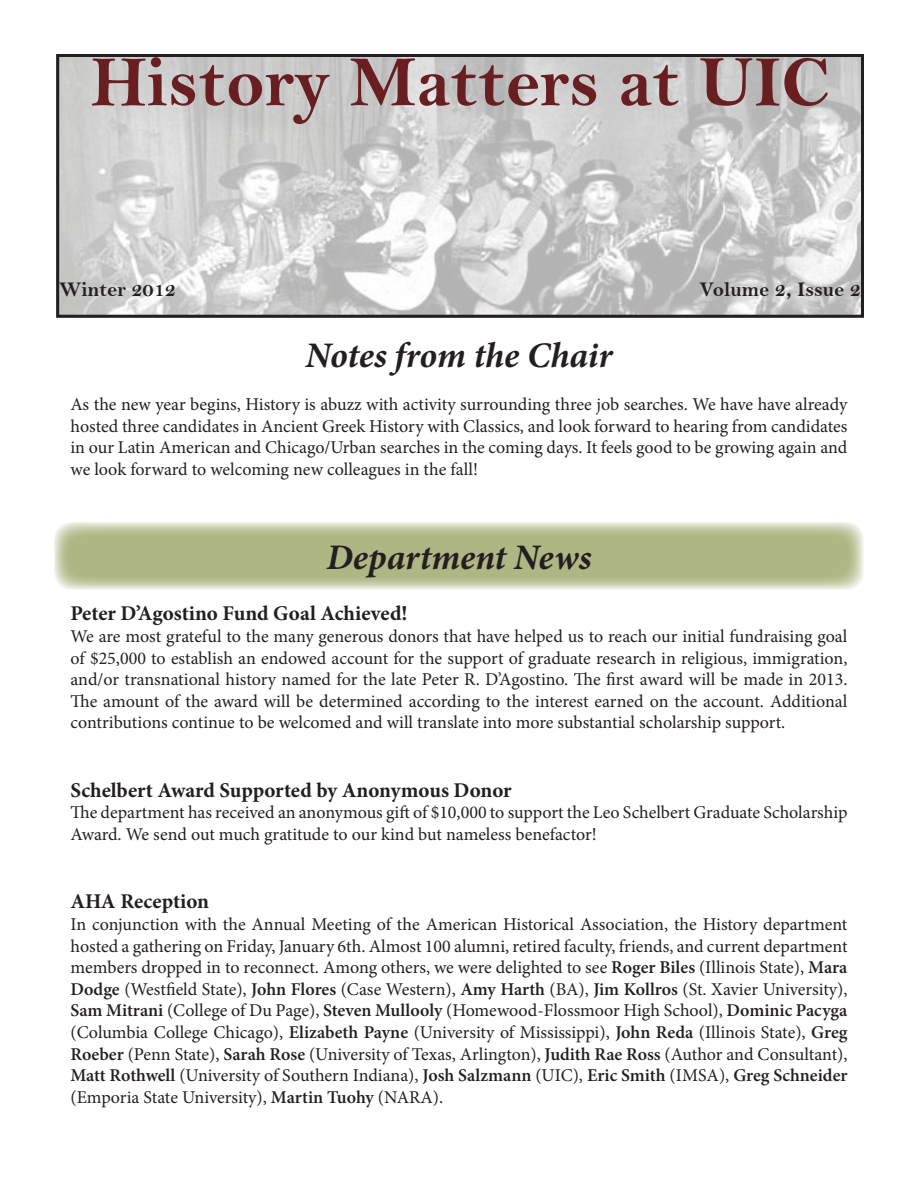
<style>
.page{position:relative;width:918px;height:1188px;background:#fff}
.page>*{position:absolute;margin:0;border:0;box-sizing:border-box;transform-origin:0 0}
.t1{font:72px "Bell MT Bold";color:#691f21}
.t2{font:italic 700 36px "Minion Pro";letter-spacing:-.005em;color:#231f20}
.t3{font:700 21px "Minion Pro";color:#231f20}
.t4{font:21px "Bell MT Bold";color:#231f20}
.t5{font:18px/21.6px "Minion Pro";letter-spacing:-.005em;color:#231f20;text-align:justify}
.s1{font-weight:600}
</style>
<div class="page">
<img style="left:61px;top:58px;width:799px;height:256px">
<div style="left:56px;top:54px;width:808px;height:264px;border:3px solid #231f20"></div>
<svg style="left:54px;top:522px;width:810px;height:68px;fill:#aeb684"></svg>
<p class="t1" style="left:91px;top:39px;width:740px">History Matters at UIC</p>
<p class="t4" style="left:59px;top:277px;width:118px">Winter 2012</p>
<p class="t4" style="left:700px;top:277px;width:163px">Volume 2, Issue 2</p>
<p class="t2" style="left:306px;top:330px;width:308px">Notes from the Chair</p>
<p class="t5" style="left:70px;top:394px;width:778px">As the new year begins, History is abuzz with activity surrounding three job searches. We have have already hosted three candidates in Ancient Greek History with Classics, and look forward to hearing from candidates in our Latin American and Chicago/Urban searches in the coming days. It feels good to be growing again and we look forward to welcoming new colleagues in the fall!</p>
<h2 class="t2" style="left:326px;top:532px;width:267px">Department News</h2>
<p class="t3" style="left:70px;top:599px;width:339px">Peter D’Agostino Fund Goal Achieved!</p>
<p class="t5" style="left:70px;top:625px;width:779px">We are most grateful to the many generous donors that have helped us to reach our initial fundraising goal of $25,000 to establish an endowed account for the support of graduate research in religious, immigration, and/or transnational history named for the late Peter R. D’Agostino. The first award will be made in 2013.<br>The amount of the award will be determined according to the interest earned on the account. Additional contributions continue to be welcomed and will translate into more substantial scholarship support.</p>
<p class="t3" style="left:70px;top:775px;width:443px">Schelbert Award Supported by Anonymous Donor</p>
<p class="t5" style="left:70px;top:802px;width:778px">The department has received an anonymous gift of $10,000 to support the Leo Schelbert Graduate Scholarship<br>Award. We send out much gratitude to our kind but nameless benefactor!</p>
<p class="t3" style="left:70px;top:887px;width:140px">AHA Reception</p>
<p class="t5" style="left:70px;top:913px;width:779px">In conjunction with the Annual Meeting of the American Historical Association, the History department hosted a gathering on Friday, January 6th. Almost 100 alumni, retired faculty, friends, and current department members dropped in to reconnect. Among others, we were delighted to see <span class="s1">Roger Biles</span> (Illinois State), <span class="s1">Mara Dodge</span> (Westfield State), <span class="s1">John Flores</span> (Case Western), <span class="s1">Amy Harth</span> (BA), <span class="s1">Jim Kollros</span> (St. Xavier University), <span class="s1">Sam Mitrani</span> (College of Du Page), <span class="s1">Steven Mullooly</span> (Homewood-Flossmoor High School), <span class="s1">Dominic Pacyga </span>(Columbia College Chicago), <span class="s1">Elizabeth Payne</span> (University of Mississippi), <span class="s1">John Reda</span> (Illinois State), <span class="s1">Greg Roeber</span> (Penn State), <span class="s1">Sarah Rose</span> (University of Texas, Arlington), <span class="s1">Judith Rae Ross</span> (Author and Consultant), <span class="s1">Matt Rothwell</span> (University of Southern Indiana), <span class="s1">Josh Salzmann</span> (UIC), <span class="s1">Eric Smith</span> (IMSA), <span class="s1">Greg Schneider </span>(Emporia State University), <span class="s1">Martin Tuohy</span> (NARA).</p>
</div>
